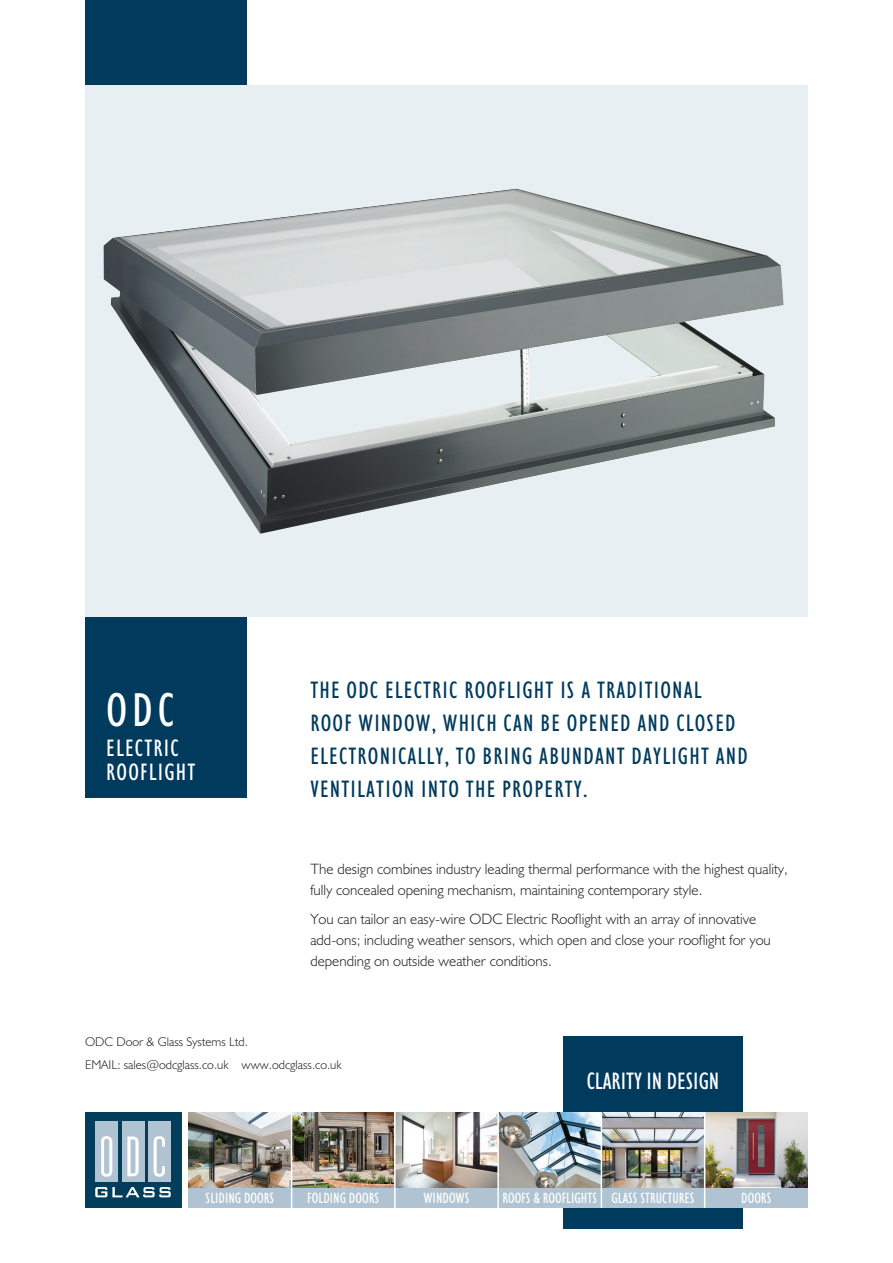
<style>
.page{position:relative;width:893px;height:1263px;background:#fff}
.page>*{position:absolute;margin:0;border:0;box-sizing:border-box;transform-origin:0 0}
.t1{font:condensed 48px "Humanist 521 BT";color:#fff}
.t2{font:condensed 24px/33px "Humanist 521 BT";letter-spacing:.05em;color:#003a5d}
.t3{font:condensed 24px "Humanist 521 BT";letter-spacing:.05em;color:#fff}
.t4{font:condensed 24px "Humanist 521 BT";color:#fff}
.t5{font:300 15px/21px "Humanist 521 BT";color:#231f20}
.t6{font:condensed 15px "Humanist 521 BT";color:#fff}
.t7{font:300 12.75px "Humanist 521 BT";color:#231f20}
</style>
<div class="page">
<div style="left:85px;top:0;width:162px;height:797px;background:#003a5d"></div>
<div style="left:85px;top:85px;width:723px;height:532px;background:#e7eff3"></div>
<img style="left:104px;top:188px;width:680px;height:346px">
<div style="left:563px;top:1036px;width:180px;height:193px;background:#003a5d"></div>
<img style="left:188px;top:1112px;width:620px;height:76px">
<div style="left:188px;top:1188px;width:104px;height:20px;background:#afc3d2"></div>
<div style="left:292px;top:1188px;width:103px;height:20px;background:#afc3d2"></div>
<hr style="left:291px;top:1109px;width:1px;height:103px;background:#fff">
<div style="left:395px;top:1188px;width:103px;height:20px;background:#afc3d2"></div>
<div style="left:498px;top:1188px;width:103px;height:20px;background:#afc3d2"></div>
<div style="left:601px;top:1188px;width:104px;height:20px;background:#afc3d2"></div>
<div style="left:705px;top:1188px;width:103px;height:20px;background:#afc3d2"></div>
<hr style="left:394px;top:1109px;width:2px;height:103px;background:#fff">
<hr style="left:497px;top:1106px;width:2px;height:105px;background:#fff">
<hr style="left:601px;top:1112px;width:1px;height:96px;background:#fff">
<hr style="left:704px;top:1112px;width:1px;height:96px;background:#fff">
<div style="left:85px;top:1112px;width:96px;height:96px;background:#013e5b"></div>
<svg style="left:95px;top:1187px;width:76px;height:10px"></svg>
<div style="left:95px;top:1121px;width:23px;height:61px;background:#afc3d2"></div>
<svg style="left:101px;top:1136px;width:11px;height:41px"></svg>
<div style="left:122px;top:1121px;width:22px;height:61px;background:#afc3d2"></div>
<svg style="left:127px;top:1136px;width:12px;height:40px"></svg>
<div style="left:148px;top:1121px;width:23px;height:61px;background:#afc3d2"></div>
<svg style="left:154px;top:1136px;width:11px;height:41px"></svg>
<p class="t1" style="left:106px;top:682px;width:70px">ODC</p>
<p class="t3" style="left:106px;top:734px;width:74px">ELECTRIC</p>
<p class="t3" style="left:106px;top:758px;width:91px">ROOFLIGHT</p>
<p class="t2" style="left:310px;top:673px;width:439px">THE ODC ELECTRIC ROOFLIGHT IS A TRADITIONAL ROOF WINDOW, WHICH CAN BE OPENED AND CLOSED ELECTRONICALLY, TO BRING ABUNDANT DAYLIGHT AND VENTILATION INTO THE PROPERTY.</p>
<p class="t5" style="left:310px;top:858px;width:479px">The design combines industry leading thermal performance with the highest quality, fully concealed opening mechanism, maintaining contemporary style.</p>
<p class="t5" style="left:310px;top:908px;width:462px">You can tailor an easy-wire ODC Electric Rooflight with an array of innovative add-ons; including weather sensors, which open and close your rooflight for you depending on outside weather conditions.</p>
<p class="t7" style="left:85px;top:1034px;width:164px">ODC Door &amp; Glass Systems Ltd.</p>
<p class="t7" style="left:85px;top:1057px;width:258px">EMAIL: sales@odcglass.co.uk www.odcglass.co.uk</p>
<p class="t4" style="left:587px;top:1067px;width:134px">CLARITY IN DESIGN</p>
<p class="t6" style="left:206px;top:1190px;width:70px">SLIDING DOORS</p>
<p class="t6" style="left:307px;top:1190px;width:73px">FOLDING DOORS</p>
<p class="t6" style="left:424px;top:1190px;width:47px">WINDOWS</p>
<p class="t6" style="left:502px;top:1190px;width:96px">ROOFS &amp; ROOFLIGHTS</p>
<p class="t6" style="left:611px;top:1189px;width:85px">GLASS STRUCTURES</p>
<p class="t6" style="left:741px;top:1190px;width:32px">DOORS</p>
</div>
